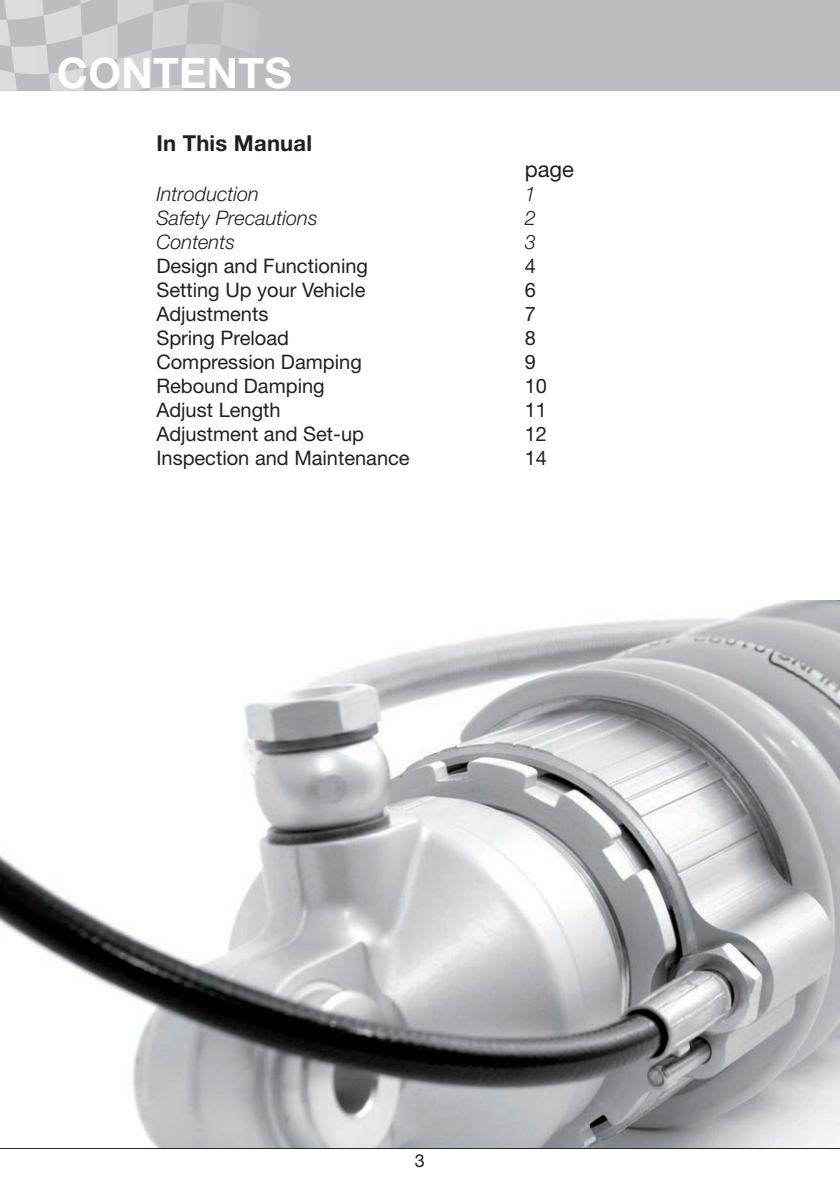
<style>
.page{position:relative;width:840px;height:1191px;background:#fff}
.page>*{position:absolute;margin:0;border:0;box-sizing:border-box;transform-origin:0 0}
.t1{font:700 42px "Helvetica Neue LT Std";letter-spacing:.01em;color:#fff}
.t2{font:700 22px "Helvetica Neue LT Std";letter-spacing:.01em;color:#231f20}
.t3{font:22px "Helvetica Neue LT Std";color:#231f20}
.t4{font:20px "Helvetica Neue LT Std";color:#231f20}
.t5{font:italic 300 20px "Helvetica Neue LT Std";color:#231f20}
.t6{font:18px "Helvetica Neue LT Std";color:#231f20}
</style>
<div class="page">
<hr style="left:0;top:1148px;width:839px;height:1px;background:#231f20">
<div style="left:0;top:0;width:839px;height:91px;background:#bcbdc0"></div>
<svg style="left:0;top:0;width:231px;height:91px"></svg>
<img style="left:0;top:600px;width:839px;height:547px">
<h1 class="t1" style="left:57px;top:47px;width:232px">Contents</h1>
<p class="t2" style="left:156px;top:130px;width:157px">In This Manual</p>
<p class="t3" style="left:524px;top:156px;width:51px">page</p>
<p class="t5" style="left:156px;top:182px;width:104px">Introduction</p>
<p class="t5" style="left:524px;top:182px;width:13px">1</p>
<p class="t5" style="left:156px;top:206px;width:163px">Safety Precautions</p>
<p class="t5" style="left:524px;top:206px;width:13px">2</p>
<p class="t5" style="left:156px;top:230px;width:80px">Contents</p>
<p class="t5" style="left:524px;top:230px;width:13px">3</p>
<p class="t4" style="left:156px;top:254px;width:213px">Design and Functioning</p>
<p class="t4" style="left:524px;top:254px;width:13px">4</p>
<p class="t4" style="left:156px;top:278px;width:210px">Setting Up your Vehicle</p>
<p class="t4" style="left:524px;top:278px;width:13px">6</p>
<p class="t4" style="left:156px;top:302px;width:113px">Adjustments</p>
<p class="t4" style="left:524px;top:302px;width:13px">7</p>
<p class="t4" style="left:156px;top:326px;width:134px">Spring Preload</p>
<p class="t4" style="left:524px;top:326px;width:13px">8</p>
<p class="t4" style="left:156px;top:350px;width:207px">Compression Damping</p>
<p class="t4" style="left:524px;top:350px;width:13px">9</p>
<p class="t4" style="left:156px;top:374px;width:170px">Rebound Damping</p>
<p class="t4" style="left:524px;top:374px;width:24px">10</p>
<p class="t4" style="left:156px;top:398px;width:126px">Adjust Length</p>
<p class="t4" style="left:524px;top:398px;width:24px">11</p>
<p class="t4" style="left:156px;top:422px;width:209px">Adjustment and Set-up</p>
<p class="t4" style="left:524px;top:422px;width:24px">12</p>
<p class="t4" style="left:156px;top:446px;width:255px">Inspection and Maintenance</p>
<p class="t4" style="left:524px;top:446px;width:24px">14</p>
<p class="t6" style="left:415px;top:1149px;width:12px">3</p>
</div>
